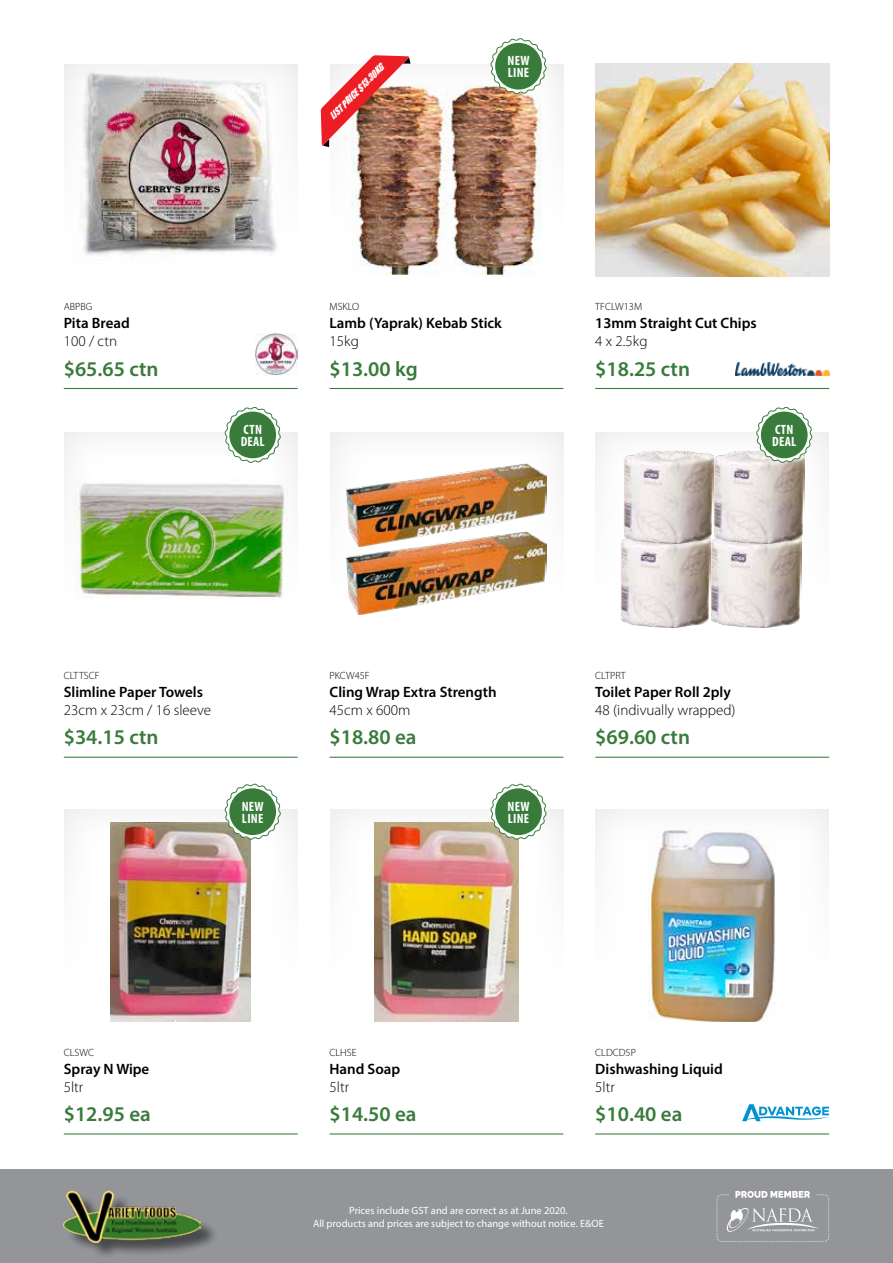
<style>
.page{position:relative;width:893px;height:1263px;background:#fff}
.page>*{position:absolute;margin:0;border:0;box-sizing:border-box;transform-origin:0 0}
.t1{font:600 21px "Myriad Pro";color:#387b3b}
.t2{font:600 15px "Myriad Pro";color:#000}
.t3{font:300 15px "Myriad Pro";color:#000}
.t4{font:700 condensed 13.5px/12px "Myriad Pro";letter-spacing:.02em;color:#fff}
.t5{font:10.5px/12.6px "Myriad Pro";color:#fff;text-align:center}
.t6{font:300 10.5px "Myriad Pro";color:#000}
.t7{font:italic 9px "Impact";color:#fff}
</style>
<div class="page">
<div style="left:0;top:1170px;width:893px;height:93px;background:#939598"></div>
<svg style="left:717px;top:1191px;width:112px;height:51px"></svg>
<div style="left:67px;top:1194px;width:151px;height:66px;background:#000;opacity:.5"></div>
<img style="left:64px;top:1191px;width:136px;height:51px">
<hr style="left:330px;top:757px;width:233px;height:1px;background:#387b3b">
<hr style="left:64px;top:757px;width:234px;height:1px;background:#387b3b">
<hr style="left:595px;top:757px;width:234px;height:1px;background:#387b3b">
<hr style="left:330px;top:388px;width:233px;height:1px;background:#387b3b">
<hr style="left:64px;top:388px;width:234px;height:1px;background:#387b3b">
<hr style="left:595px;top:388px;width:234px;height:1px;background:#387b3b">
<hr style="left:330px;top:1133px;width:233px;height:1px;background:#387b3b">
<hr style="left:64px;top:1133px;width:234px;height:1px;background:#387b3b">
<hr style="left:595px;top:1133px;width:234px;height:1px;background:#387b3b">
<img style="left:255px;top:333px;width:43px;height:43px">
<img style="left:64px;top:64px;width:234px;height:191px">
<img style="left:595px;top:64px;width:234px;height:212px">
<img style="left:735px;top:363px;width:94px;height:13px">
<img style="left:347px;top:463px;width:199px;height:68px">
<img style="left:347px;top:531px;width:199px;height:84px">
<svg style="left:742px;top:1104px;width:87px;height:17px"></svg>
<img style="left:620px;top:540px;width:181px;height:87px">
<img style="left:623px;top:450px;width:181px;height:94px">
<img style="left:351px;top:85px;width:191px;height:190px">
<svg style="left:491px;top:38px;width:55px;height:56px"></svg>
<div style="left:495px;top:43px;width:47px;height:47px;background:#387b3b;border-radius:50%"></div>
<img style="left:321px;top:55px;width:89px;height:92px">
<svg style="left:756px;top:407px;width:56px;height:56px"></svg>
<div style="left:761px;top:412px;width:47px;height:46px;background:#387b3b;border-radius:50%"></div>
<svg style="left:225px;top:407px;width:56px;height:56px"></svg>
<div style="left:229px;top:412px;width:47px;height:46px;background:#387b3b;border-radius:50%"></div>
<img style="left:74px;top:483px;width:211px;height:116px">
<img style="left:649px;top:830px;width:127px;height:192px">
<img style="left:111px;top:822px;width:140px;height:200px">
<svg style="left:225px;top:784px;width:56px;height:55px"></svg>
<div style="left:229px;top:788px;width:47px;height:47px;background:#387b3b;border-radius:50%"></div>
<img style="left:374px;top:822px;width:145px;height:200px">
<svg style="left:491px;top:784px;width:55px;height:55px"></svg>
<div style="left:495px;top:788px;width:47px;height:47px;background:#387b3b;border-radius:50%"></div>
<p class="t6" style="left:64px;top:300px;width:30px">ABPBG</p>
<p class="t2" style="left:64px;top:314px;width:67px">Pita Bread</p>
<p class="t3" style="left:64px;top:332px;width:55px">100 / ctn</p>
<h1 class="t1" style="left:64px;top:355px;width:96px">$65.65 ctn</h1>
<p class="t7" style="left:326px;top:113px;width:74px;rotate:-45deg">LIST PRICE $13.30KG</p>
<p class="t4" style="left:507px;top:54px;width:24px">NEW<br>LINE</p>
<p class="t4" style="left:241px;top:423px;width:26px">CTN<br>DEAL</p>
<p class="t6" style="left:330px;top:300px;width:31px">MSKLO</p>
<p class="t2" style="left:330px;top:314px;width:174px">Lamb (Yaprak) Kebab Stick</p>
<p class="t3" style="left:330px;top:332px;width:31px">15kg</p>
<h1 class="t1" style="left:330px;top:355px;width:90px">$13.00 kg</h1>
<p class="t6" style="left:595px;top:300px;width:48px">TFCLW13M</p>
<p class="t2" style="left:595px;top:314px;width:163px">13mm Straight Cut Chips</p>
<p class="t3" style="left:595px;top:332px;width:54px">4 x 2.5kg</p>
<h1 class="t1" style="left:595px;top:355px;width:96px">$18.25 ctn</h1>
<p class="t4" style="left:772px;top:423px;width:26px">CTN<br>DEAL</p>
<p class="t6" style="left:64px;top:669px;width:37px">CLTTSCF</p>
<p class="t2" style="left:64px;top:682px;width:141px">Slimline Paper Towels</p>
<p class="t3" style="left:64px;top:701px;width:149px">23cm x 23cm / 16 sleeve</p>
<h1 class="t1" style="left:64px;top:724px;width:96px">$34.15 ctn</h1>
<p class="t6" style="left:330px;top:669px;width:42px">PKCW45F</p>
<p class="t2" style="left:330px;top:682px;width:169px">Cling Wrap Extra Strength</p>
<p class="t3" style="left:330px;top:701px;width:82px">45cm x 600m</p>
<h1 class="t1" style="left:330px;top:724px;width:89px">$18.80 ea</h1>
<p class="t4" style="left:242px;top:800px;width:24px">NEW<br>LINE</p>
<p class="t4" style="left:507px;top:800px;width:24px">NEW<br>LINE</p>
<p class="t6" style="left:595px;top:669px;width:32px">CLTPRT</p>
<p class="t2" style="left:595px;top:682px;width:137px">Toilet Paper Roll 2ply</p>
<p class="t3" style="left:595px;top:701px;width:142px">48 (indivually wrapped)</p>
<h1 class="t1" style="left:595px;top:724px;width:96px">$69.60 ctn</h1>
<p class="t6" style="left:64px;top:1046px;width:32px">CLSWC</p>
<p class="t2" style="left:64px;top:1059px;width:87px">Spray N Wipe</p>
<p class="t3" style="left:64px;top:1078px;width:21px">5ltr</p>
<h1 class="t1" style="left:64px;top:1101px;width:89px">$12.95 ea</h1>
<p class="t6" style="left:330px;top:1046px;width:29px">CLHSE</p>
<p class="t2" style="left:330px;top:1059px;width:72px">Hand Soap</p>
<p class="t3" style="left:330px;top:1078px;width:21px">5ltr</p>
<h1 class="t1" style="left:330px;top:1101px;width:89px">$14.50 ea</h1>
<p class="t6" style="left:595px;top:1046px;width:42px">CLDCD5P</p>
<p class="t2" style="left:595px;top:1059px;width:129px">Dishwashing Liquid</p>
<p class="t3" style="left:595px;top:1078px;width:21px">5ltr</p>
<h1 class="t1" style="left:595px;top:1101px;width:89px">$10.40 ea</h1>
<p class="t5" style="left:313px;top:1204px;width:292px">Prices include GST and are correct as at June 2020.<br>All products and prices are subject to change without notice. E&amp;OE</p>
</div>
